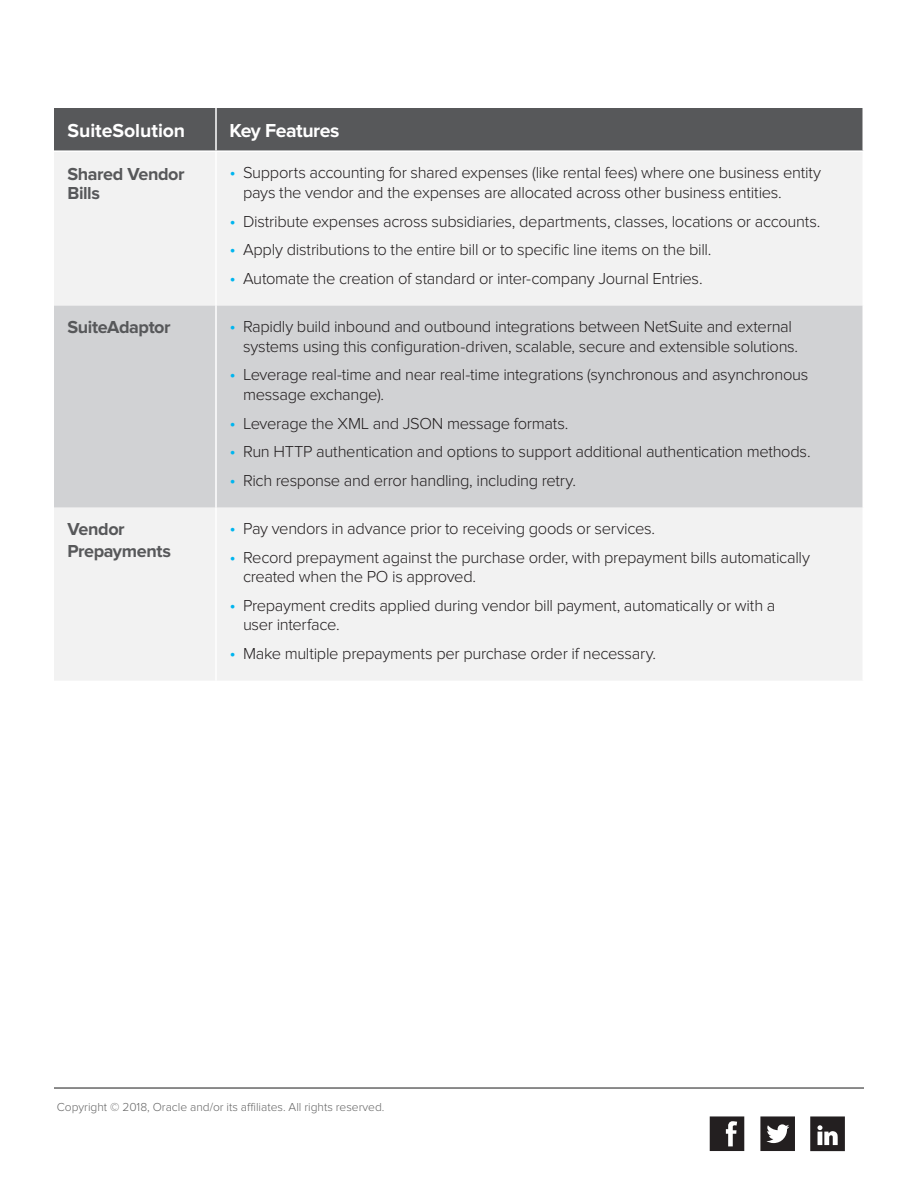
<style>
.page{position:relative;width:918px;height:1188px;background:#fff}
.page>*{position:absolute;margin:0;border:0;box-sizing:border-box;transform-origin:0 0}
.Caption_2016{font:700 19.5px "Proxima Nova";letter-spacing:-.005em;color:#fff}
.Caption_2016-2{font:700 19.5px "Proxima Nova";letter-spacing:-.025em;color:#fff}
.TABLE_H1{font:700 18px/19.5px "Proxima Nova";letter-spacing:-.02em;color:#57585a}
.t1{font:300 16.5px/19.5px "Proxima Nova";letter-spacing:-.02em;color:#231f20}
.t2{font:300 12px "Proxima Nova";color:#666}
.s1{font-size:18px;color:#00b5ef}
</style>
<div class="page">
<hr style="left:54px;top:1087px;width:810px;height:2px;background:#666">
<svg style="left:710px;top:1116px;width:34px;height:35px"></svg>
<svg style="left:760px;top:1116px;width:35px;height:35px"></svg>
<svg style="left:810px;top:1116px;width:35px;height:35px"></svg>
<div style="left:54px;top:108px;width:808px;height:42px;background:#57585a"></div>
<div style="left:54px;top:152px;width:808px;height:528px;background:#f2f2f2"></div>
<div style="left:54px;top:306px;width:808px;height:201px;background:#d1d2d4"></div>
<hr style="left:215px;top:108px;width:2px;height:42px;background:#fff">
<hr style="left:215px;top:152px;width:2px;height:154px;background:#fff">
<hr style="left:215px;top:306px;width:2px;height:201px;background:#fff">
<hr style="left:215px;top:507px;width:2px;height:174px;background:#fff">
<p class="Caption_2016" style="left:68px;top:120px;width:119px">SuiteSolution</p>
<p class="Caption_2016-2" style="left:230px;top:120px;width:111px">Key Features</p>
<p class="TABLE_H1" style="left:68px;top:164px;width:119px">Shared Vendor<br>Bills</p>
<p class="t1" style="left:243px;top:163px;width:580px;text-indent:-14px"><span class="s1">•</span> Supports accounting for shared expenses (like rental fees) where one business entity pays the vendor and the expenses are allocated across other business entities.</p>
<p class="t1" style="left:230px;top:212px;width:592px"><span class="s1">•</span> Distribute expenses across subsidiaries, departments, classes, locations or accounts.</p>
<p class="t1" style="left:230px;top:240px;width:483px"><span class="s1">•</span> Apply distributions to the entire bill or to specific line items on the bill.</p>
<p class="t1" style="left:230px;top:269px;width:475px"><span class="s1">•</span> Automate the creation of standard or inter-company Journal Entries.</p>
<p class="TABLE_H1" style="left:68px;top:318px;width:105px">SuiteAdaptor</p>
<p class="t1" style="left:243px;top:317px;width:557px;text-indent:-14px"><span class="s1">•</span> Rapidly build inbound and outbound integrations between NetSuite and external systems using this configuration-driven, scalable, secure and extensible solutions.</p>
<p class="t1" style="left:243px;top:365px;width:567px;text-indent:-14px"><span class="s1">•</span> Leverage real-time and near real-time integrations (synchronous and asynchronous message exchange).</p>
<p class="t1" style="left:230px;top:413px;width:340px"><span class="s1">•</span> Leverage the XML and JSON message formats.</p>
<p class="t1" style="left:230px;top:442px;width:583px"><span class="s1">•</span> Run HTTP authentication and options to support additional authentication methods.</p>
<p class="t1" style="left:230px;top:471px;width:348px"><span class="s1">•</span> Rich response and error handling, including retry.</p>
<p class="TABLE_H1" style="left:68px;top:519px;width:105px;line-height:21.6px">Vendor<br>Prepayments</p>
<p class="t1" style="left:230px;top:519px;width:427px"><span class="s1">•</span> Pay vendors in advance prior to receiving goods or services.</p>
<p class="t1" style="left:243px;top:548px;width:568px;text-indent:-14px"><span class="s1">•</span> Record prepayment against the purchase order, with prepayment bills automatically created when the PO is approved.</p>
<p class="t1" style="left:243px;top:596px;width:534px;text-indent:-14px"><span class="s1">•</span> Prepayment credits applied during vendor bill payment, automatically or with a user interface.</p>
<p class="t1" style="left:230px;top:644px;width:428px"><span class="s1">•</span> Make multiple prepayments per purchase order if necessary.</p>
<p class="t2" style="left:57px;top:1100px;width:329px">Copyright © 2018, Oracle and/or its affiliates. All rights reserved.</p>
</div>
